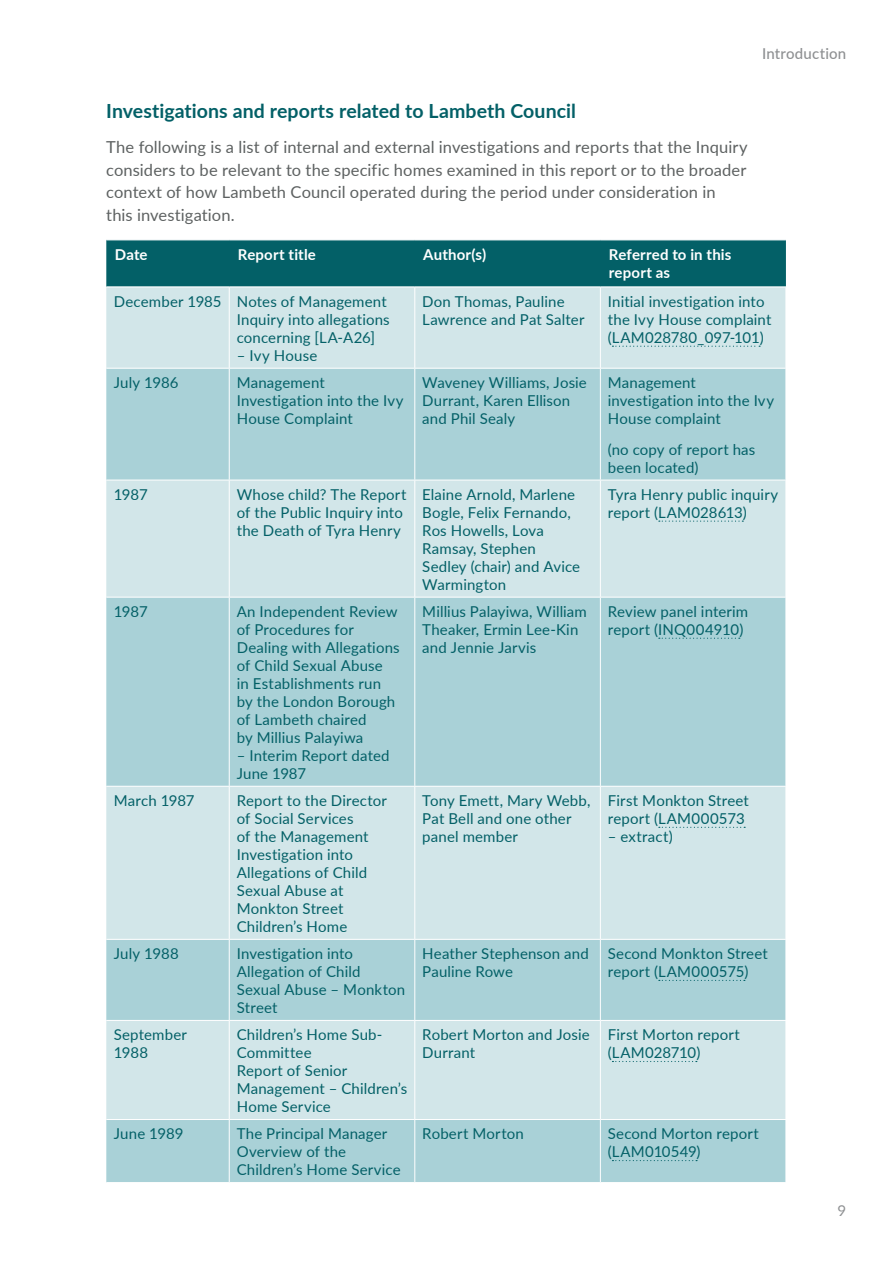
<style>
.page{position:relative;width:893px;height:1263px;background:#fff}
.page>*{position:absolute;margin:0;border:0;box-sizing:border-box;transform-origin:0 0}
.CHead__MS_Word_Headi{font:700 19.5px "Lato";letter-spacing:.005em;color:#036067}
.Body_Copy_NO_Indent{font:16.5px/22.5px "Lato";letter-spacing:.005em;color:#5d6161}
.Table_text{font:15px/18px "Lato";letter-spacing:.01em;color:#036067}
.Table_Head{font:700 15px/18px "Lato";letter-spacing:.01em;color:#fff}
.t1{font:500 15px "Lato";letter-spacing:.01em;color:#8e9092}
.t2{font:15px "Lato";color:#8e9092}
</style>
<div class="page">
<div style="left:106px;top:240px;width:680px;height:46px;background:#036067"></div>
<div style="left:106px;top:287px;width:679px;height:81px;background:#d2e6e9"></div>
<svg style="left:106px;top:369px;width:679px;height:813px;background:#bbdadf"></svg>
<hr style="left:229px;top:287px;width:1px;height:81px;background:#fff">
<hr style="left:414px;top:287px;width:1px;height:81px;background:#fff">
<hr style="left:600px;top:287px;width:1px;height:81px;background:#fff">
<hr style="left:229px;top:369px;width:1px;height:111px;background:#fff">
<hr style="left:414px;top:369px;width:1px;height:111px;background:#fff">
<hr style="left:600px;top:369px;width:1px;height:111px;background:#fff">
<hr style="left:229px;top:480px;width:1px;height:117px;background:#fff">
<hr style="left:414px;top:480px;width:1px;height:117px;background:#fff">
<hr style="left:600px;top:480px;width:1px;height:117px;background:#fff">
<hr style="left:229px;top:597px;width:1px;height:189px;background:#fff">
<hr style="left:414px;top:597px;width:1px;height:189px;background:#fff">
<hr style="left:600px;top:597px;width:1px;height:189px;background:#fff">
<hr style="left:229px;top:787px;width:1px;height:152px;background:#fff">
<hr style="left:414px;top:787px;width:1px;height:152px;background:#fff">
<hr style="left:600px;top:787px;width:1px;height:152px;background:#fff">
<hr style="left:229px;top:940px;width:1px;height:80px;background:#fff">
<hr style="left:414px;top:940px;width:1px;height:80px;background:#fff">
<hr style="left:600px;top:940px;width:1px;height:80px;background:#fff">
<hr style="left:229px;top:1021px;width:1px;height:98px;background:#fff">
<hr style="left:414px;top:1021px;width:1px;height:98px;background:#fff">
<hr style="left:600px;top:1021px;width:1px;height:98px;background:#fff">
<hr style="left:229px;top:1120px;width:1px;height:62px;background:#fff">
<hr style="left:414px;top:1120px;width:1px;height:62px;background:#fff">
<hr style="left:600px;top:1120px;width:1px;height:62px;background:#fff">
<hr style="left:106px;top:480px;width:123px;height:1px;background:#fff">
<hr style="left:229px;top:480px;width:186px;height:1px;background:#fff">
<hr style="left:415px;top:480px;width:185px;height:1px;background:#fff">
<hr style="left:600px;top:480px;width:186px;height:1px;background:#fff">
<hr style="left:106px;top:597px;width:123px;height:1px;background:#fff">
<hr style="left:229px;top:597px;width:186px;height:1px;background:#fff">
<hr style="left:415px;top:597px;width:185px;height:1px;background:#fff">
<hr style="left:600px;top:597px;width:186px;height:1px;background:#fff">
<hr style="left:106px;top:786px;width:123px;height:1px;background:#fff">
<hr style="left:229px;top:786px;width:186px;height:1px;background:#fff">
<hr style="left:415px;top:786px;width:185px;height:1px;background:#fff">
<hr style="left:600px;top:786px;width:186px;height:1px;background:#fff">
<hr style="left:106px;top:939px;width:123px;height:1px;background:#fff">
<hr style="left:229px;top:939px;width:186px;height:1px;background:#fff">
<hr style="left:415px;top:939px;width:185px;height:1px;background:#fff">
<hr style="left:600px;top:939px;width:186px;height:1px;background:#fff">
<hr style="left:106px;top:1020px;width:123px;height:1px;background:#fff">
<hr style="left:229px;top:1020px;width:186px;height:1px;background:#fff">
<hr style="left:415px;top:1020px;width:185px;height:1px;background:#fff">
<hr style="left:600px;top:1020px;width:186px;height:1px;background:#fff">
<hr style="left:106px;top:1119px;width:123px;height:1px;background:#fff">
<hr style="left:229px;top:1119px;width:186px;height:1px;background:#fff">
<hr style="left:415px;top:1119px;width:185px;height:1px;background:#fff">
<hr style="left:600px;top:1119px;width:186px;height:1px;background:#fff">
<svg style="left:612px;top:346px;width:148px;height:1px"></svg>
<svg style="left:659px;top:521px;width:84px;height:1px"></svg>
<svg style="left:659px;top:638px;width:81px;height:1px"></svg>
<svg style="left:659px;top:827px;width:86px;height:1px"></svg>
<svg style="left:659px;top:980px;width:86px;height:1px"></svg>
<svg style="left:612px;top:1061px;width:85px;height:1px"></svg>
<svg style="left:612px;top:1160px;width:85px;height:1px"></svg>
<p class="t1" style="left:762px;top:43px;width:86px">Introduction</p>
<h3 class="CHead__MS_Word_Headi" style="left:106px;top:96px;width:471px">Investigations and reports related to Lambeth Council</h3>
<p class="Body_Copy_NO_Indent" style="left:106px;top:135px;width:643px">The following is a list of internal and external investigations and reports that the Inquiry considers to be relevant to the specific homes examined in this report or to the broader context of how Lambeth Council operated during the period under consideration in<br>this investigation.</p>
<p class="Table_Head" style="left:115px;top:245px;width:34px">Date</p>
<p class="Table_Head" style="left:238px;top:245px;width:80px">Report title</p>
<p class="Table_Head" style="left:423px;top:245px;width:64px">Author(s)</p>
<p class="Table_Head" style="left:609px;top:245px;width:124px">Referred to in this report as</p>
<p class="Table_text" style="left:114px;top:292px;width:109px">December 1985</p>
<p class="Table_text" style="left:237px;top:292px;width:154px">Notes of Management<br>Inquiry into allegations concerning [LA‑A26]</p>
<p class="Table_text" style="left:237px;top:346px;width:82px">– Ivy House</p>
<p class="Table_text" style="left:422px;top:292px;width:164px">Don Thomas, Pauline<br>Lawrence and Pat Salter</p>
<p class="Table_text" style="left:608px;top:292px;width:165px">Initial investigation into the Ivy House complaint (LAM028780_097‑101)</p>
<p class="Table_text" style="left:114px;top:373px;width:66px">July 1986</p>
<p class="Table_text" style="left:237px;top:373px;width:168px">Management<br>Investigation into the Ivy<br>House Complaint</p>
<p class="Table_text" style="left:422px;top:373px;width:166px">Waveney Williams, Josie<br>Durrant, Karen Ellison and Phil Sealy</p>
<p class="Table_text" style="left:608px;top:373px;width:168px">Management investigation into the Ivy<br>House complaint</p>
<p class="Table_text" style="left:608px;top:439px;width:149px">(no copy of report has been located)</p>
<p class="Table_text" style="left:114px;top:484px;width:35px">1987</p>
<p class="Table_text" style="left:237px;top:484px;width:171px">Whose child? The Report of the Public Inquiry into the Death of Tyra Henry</p>
<p class="Table_text" style="left:422px;top:484px;width:159px">Elaine Arnold, Marlene<br>Bogle, Felix Fernando,<br>Ros Howells, Lova<br>Ramsay, Stephen<br>Sedley (chair) and Avice<br>Warmington</p>
<p class="Table_text" style="left:608px;top:484px;width:172px">Tyra Henry public inquiry report (LAM028613)</p>
<p class="Table_text" style="left:114px;top:602px;width:35px">1987</p>
<p class="Table_text" style="left:237px;top:602px;width:164px">An Independent Review of Procedures for<br>Dealing with Allegations of Child Sexual Abuse<br>in Establishments run by the London Borough of Lambeth chaired<br>by Millius Palayiwa</p>
<p class="Table_text" style="left:237px;top:746px;width:154px">– Interim Report dated<br>June 1987</p>
<p class="Table_text" style="left:422px;top:602px;width:166px">Millius Palayiwa, William<br>Theaker, Ermin Lee‑Kin and Jennie Jarvis</p>
<p class="Table_text" style="left:608px;top:602px;width:142px">Review panel interim report (INQ004910)</p>
<p class="Table_text" style="left:114px;top:791px;width:82px">March 1987</p>
<p class="Table_text" style="left:237px;top:791px;width:152px">Report to the Director of Social Services<br>of the Management<br>Investigation into<br>Allegations of Child<br>Sexual Abuse at<br>Monkton Street<br>Children’s Home</p>
<p class="Table_text" style="left:422px;top:791px;width:170px">Tony Emett, Mary Webb,<br>Pat Bell and one other panel member</p>
<p class="Table_text" style="left:608px;top:791px;width:143px">First Monkton Street report (LAM000573</p>
<p class="Table_text" style="left:608px;top:827px;width:66px">– extract)</p>
<p class="Table_text" style="left:114px;top:944px;width:66px">July 1988</p>
<p class="Table_text" style="left:237px;top:944px;width:170px">Investigation into<br>Allegation of Child<br>Sexual Abuse – Monkton<br>Street</p>
<p class="Table_text" style="left:422px;top:944px;width:168px">Heather Stephenson and<br>Pauline Rowe</p>
<p class="Table_text" style="left:608px;top:944px;width:161px">Second Monkton Street report (LAM000575)</p>
<p class="Table_text" style="left:114px;top:1025px;width:75px">September<br>1988</p>
<p class="Table_text" style="left:237px;top:1025px;width:172px">Children’s Home Sub-<br>Committee<br>Report of Senior<br>Management – Children’s<br>Home Service</p>
<p class="Table_text" style="left:422px;top:1025px;width:169px">Robert Morton and Josie<br>Durrant</p>
<p class="Table_text" style="left:608px;top:1025px;width:134px">First Morton report (LAM028710)</p>
<p class="Table_text" style="left:114px;top:1124px;width:71px">June 1989</p>
<p class="Table_text" style="left:237px;top:1124px;width:165px">The Principal Manager<br>Overview of the<br>Children’s Home Service</p>
<p class="Table_text" style="left:422px;top:1124px;width:103px">Robert Morton</p>
<p class="Table_text" style="left:608px;top:1124px;width:152px">Second Morton report (LAM010549)</p>
<p class="t2" style="left:837px;top:1200px;width:10px">9</p>
</div>
